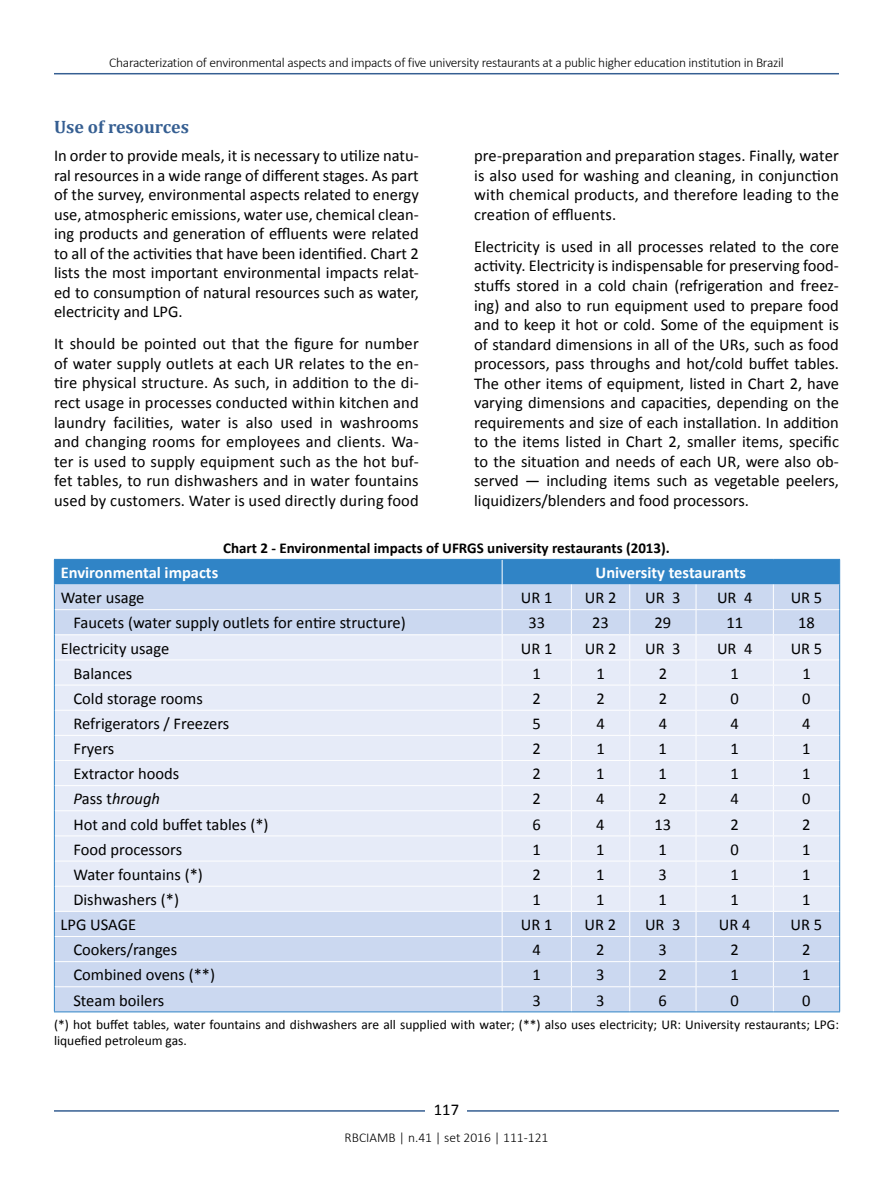
<style>
.page{position:relative;width:893px;height:1191px;background:#fff}
.page>*{position:absolute;margin:0;border:0;box-sizing:border-box;transform-origin:0 0}
.t1{font:700 18px "Cambria";color:#365f92}
.t2{font:16.5px/19.5px "Calibri";color:#000;text-align:justify}
.t3{font:700 16.5px "Calibri";color:#fff}
.t4{font:italic 16.5px "Calibri";color:#000}
.t5{font:700 15px "Calibri";color:#000}
.t6{font:13.5px/16.2px "Calibri";color:#000}
.t7{font:300 13.5px "Calibri";letter-spacing:-.02em;color:#000}
.t8{font:300 13.5px "Calibri";color:#000}
.s1{font-style:normal}
</style>
<div class="page">
<hr style="left:54px;top:73px;width:785px;height:1px;background:#365f92">
<hr style="left:54px;top:1110px;width:785px;height:1px;background:#365f92">
<div style="left:426px;top:1096px;width:41px;height:26px;background:#fff"></div>
<svg style="left:54px;top:559px;width:786px;height:452px;background:#d3dff2"></svg>
<hr style="left:54px;top:1011px;width:448px;height:1px;background:#3084c6">
<hr style="left:502px;top:1011px;width:69px;height:1px;background:#3084c6">
<hr style="left:571px;top:1011px;width:59px;height:1px;background:#3084c6">
<hr style="left:630px;top:1011px;width:66px;height:1px;background:#3084c6">
<hr style="left:696px;top:1011px;width:77px;height:1px;background:#3084c6">
<hr style="left:773px;top:1011px;width:67px;height:1px;background:#3084c6">
<p class="t7" style="left:109px;top:54px;width:676px">Characterization of environmental aspects and impacts of five university restaurants at a public higher education institution in Brazil</p>
<p class="t1" style="left:54px;top:114px;width:137px">Use of resources</p>
<p class="t2" style="left:54px;top:146px;width:366px">In order to provide meals, it is necessary to utilize natu&shy;ral resources in a wide range of different stages. As part of the survey, environmental aspects related to energy use, atmospheric emissions, water use, chemical clean&shy;ing products and generation of effluents were related to all of the activities that have been identified. Chart 2 lists the most important environmental impacts relat&shy;ed to consumption of natural resources such as water, electricity and LPG.</p>
<p class="t2" style="left:54px;top:334px;width:366px">It should be pointed out that the figure for number of water supply outlets at each UR relates to the en&shy;tire physical structure. As such, in addition to the di&shy;rect usage in processes conducted within kitchen and laundry facilities, water is also used in washrooms and changing rooms for employees and clients. Wa&shy;ter is used to supply equipment such as the hot buf&shy;fet tables, to run dishwashers and in water fountains used by customers. Water is used directly during food</p>
<p class="t2" style="left:474px;top:146px;width:366px">pre-preparation and preparation stages. Finally, water is also used for washing and cleaning, in conjunction with chemical products, and therefore leading to the creation of effluents.</p>
<p class="t2" style="left:474px;top:237px;width:366px">Electricity is used in all processes related to the core activity. Electricity is indispensable for preserving food&shy;stuffs stored in a cold chain (refrigeration and freez&shy;ing) and also to run equipment used to prepare food and to keep it hot or cold. Some of the equipment is of standard dimensions in all of the URs, such as food processors, pass throughs and hot/cold buffet tables.<br>The other items of equipment, listed in Chart 2, have varying dimensions and capacities, depending on the requirements and size of each installation. In addition to the items listed in Chart 2, smaller items, specific to the situation and needs of each UR, were also ob&shy;served — including items such as vegetable peelers, liquidizers/blenders and food processors.</p>
<p class="t5" style="left:223px;top:538px;width:448px">Chart 2 - Environmental impacts of UFRGS university restaurants (2013).</p>
<p class="t3" style="left:61px;top:562px;width:159px">Environmental impacts</p>
<p class="t3" style="left:596px;top:562px;width:152px">University testaurants</p>
<p class="t2" style="left:61px;top:588px;width:85px">Water usage</p>
<p class="t2" style="left:521px;top:588px;width:33px">UR 1</p>
<p class="t2" style="left:585px;top:588px;width:33px">UR 2</p>
<p class="t2" style="left:645px;top:588px;width:37px">UR 3</p>
<p class="t2" style="left:717px;top:588px;width:37px">UR 4</p>
<p class="t2" style="left:791px;top:588px;width:33px">UR 5</p>
<p class="t2" style="left:74px;top:613px;width:334px">Faucets (water supply outlets for entire structure)</p>
<p class="t2" style="left:528px;top:613px;width:18px">33</p>
<p class="t2" style="left:592px;top:613px;width:18px">23</p>
<p class="t2" style="left:654px;top:613px;width:18px">29</p>
<p class="t2" style="left:726px;top:613px;width:18px">11</p>
<p class="t2" style="left:798px;top:613px;width:18px">18</p>
<p class="t2" style="left:61px;top:638px;width:110px">Electricity usage</p>
<p class="t2" style="left:521px;top:638px;width:33px">UR 1</p>
<p class="t2" style="left:585px;top:638px;width:33px">UR 2</p>
<p class="t2" style="left:645px;top:638px;width:37px">UR 3</p>
<p class="t2" style="left:717px;top:638px;width:37px">UR 4</p>
<p class="t2" style="left:791px;top:638px;width:33px">UR 5</p>
<p class="t2" style="left:74px;top:663px;width:60px">Balances</p>
<p class="t2" style="left:533px;top:663px;width:10px">1</p>
<p class="t2" style="left:596px;top:663px;width:10px">1</p>
<p class="t2" style="left:659px;top:663px;width:10px">2</p>
<p class="t2" style="left:730px;top:663px;width:10px">1</p>
<p class="t2" style="left:802px;top:663px;width:10px">1</p>
<p class="t2" style="left:73px;top:688px;width:131px">Cold storage rooms</p>
<p class="t2" style="left:533px;top:688px;width:10px">2</p>
<p class="t2" style="left:596px;top:688px;width:10px">2</p>
<p class="t2" style="left:659px;top:688px;width:10px">2</p>
<p class="t2" style="left:730px;top:688px;width:10px">0</p>
<p class="t2" style="left:802px;top:688px;width:10px">0</p>
<p class="t2" style="left:73px;top:714px;width:157px">Refrigerators / Freezers</p>
<p class="t2" style="left:533px;top:714px;width:10px">5</p>
<p class="t2" style="left:596px;top:714px;width:10px">4</p>
<p class="t2" style="left:659px;top:714px;width:10px">4</p>
<p class="t2" style="left:730px;top:714px;width:10px">4</p>
<p class="t2" style="left:802px;top:714px;width:10px">4</p>
<p class="t2" style="left:73px;top:739px;width:42px">Fryers</p>
<p class="t2" style="left:532px;top:739px;width:10px">2</p>
<p class="t2" style="left:596px;top:739px;width:10px">1</p>
<p class="t2" style="left:659px;top:739px;width:10px">1</p>
<p class="t2" style="left:730px;top:739px;width:10px">1</p>
<p class="t2" style="left:802px;top:739px;width:10px">1</p>
<p class="t2" style="left:73px;top:764px;width:107px">Extractor hoods</p>
<p class="t2" style="left:532px;top:764px;width:10px">2</p>
<p class="t2" style="left:596px;top:764px;width:10px">1</p>
<p class="t2" style="left:659px;top:764px;width:10px">1</p>
<p class="t2" style="left:730px;top:764px;width:10px">1</p>
<p class="t2" style="left:802px;top:764px;width:10px">1</p>
<p class="t4" style="left:73px;top:787px;width:88px">P<span class="s1">ass t</span>hrough</p>
<p class="t2" style="left:532px;top:789px;width:10px">2</p>
<p class="t2" style="left:596px;top:789px;width:10px">4</p>
<p class="t2" style="left:659px;top:789px;width:10px">2</p>
<p class="t2" style="left:730px;top:789px;width:10px">4</p>
<p class="t2" style="left:802px;top:789px;width:10px">0</p>
<p class="t2" style="left:73px;top:814px;width:197px">Hot and cold buffet tables (*)</p>
<p class="t2" style="left:532px;top:814px;width:10px">6</p>
<p class="t2" style="left:596px;top:814px;width:10px">4</p>
<p class="t2" style="left:654px;top:814px;width:18px">13</p>
<p class="t2" style="left:730px;top:814px;width:10px">2</p>
<p class="t2" style="left:802px;top:814px;width:10px">2</p>
<p class="t2" style="left:73px;top:839px;width:110px">Food processors</p>
<p class="t2" style="left:532px;top:839px;width:10px">1</p>
<p class="t2" style="left:596px;top:839px;width:10px">1</p>
<p class="t2" style="left:659px;top:839px;width:10px">1</p>
<p class="t2" style="left:730px;top:839px;width:10px">0</p>
<p class="t2" style="left:802px;top:839px;width:10px">1</p>
<p class="t2" style="left:73px;top:864px;width:131px">Water fountains (*)</p>
<p class="t2" style="left:532px;top:864px;width:10px">2</p>
<p class="t2" style="left:596px;top:864px;width:10px">1</p>
<p class="t2" style="left:659px;top:864px;width:10px">3</p>
<p class="t2" style="left:730px;top:864px;width:10px">1</p>
<p class="t2" style="left:802px;top:864px;width:10px">1</p>
<p class="t2" style="left:73px;top:889px;width:107px">Dishwashers (*)</p>
<p class="t2" style="left:532px;top:889px;width:10px">1</p>
<p class="t2" style="left:596px;top:889px;width:10px">1</p>
<p class="t2" style="left:659px;top:889px;width:10px">1</p>
<p class="t2" style="left:730px;top:889px;width:10px">1</p>
<p class="t2" style="left:802px;top:889px;width:10px">1</p>
<p class="t2" style="left:61px;top:915px;width:77px">LPG USAGE</p>
<p class="t2" style="left:521px;top:915px;width:33px">UR 1</p>
<p class="t2" style="left:585px;top:915px;width:33px">UR 2</p>
<p class="t2" style="left:645px;top:915px;width:37px">UR 3</p>
<p class="t2" style="left:719px;top:915px;width:33px">UR 4</p>
<p class="t2" style="left:790px;top:915px;width:33px">UR 5</p>
<p class="t2" style="left:73px;top:940px;width:105px">Cookers/ranges</p>
<p class="t2" style="left:532px;top:940px;width:10px">4</p>
<p class="t2" style="left:596px;top:940px;width:10px">2</p>
<p class="t2" style="left:658px;top:940px;width:10px">3</p>
<p class="t2" style="left:730px;top:940px;width:10px">2</p>
<p class="t2" style="left:802px;top:940px;width:10px">2</p>
<p class="t2" style="left:73px;top:965px;width:143px">Combined ovens (**)</p>
<p class="t2" style="left:532px;top:965px;width:10px">1</p>
<p class="t2" style="left:596px;top:965px;width:10px">3</p>
<p class="t2" style="left:658px;top:965px;width:10px">2</p>
<p class="t2" style="left:730px;top:965px;width:10px">1</p>
<p class="t2" style="left:802px;top:965px;width:10px">1</p>
<p class="t2" style="left:73px;top:990px;width:93px">Steam boilers</p>
<p class="t2" style="left:532px;top:990px;width:10px">3</p>
<p class="t2" style="left:596px;top:990px;width:10px">3</p>
<p class="t2" style="left:658px;top:990px;width:10px">6</p>
<p class="t2" style="left:730px;top:990px;width:10px">0</p>
<p class="t2" style="left:802px;top:990px;width:10px">0</p>
<p class="t6" style="left:54px;top:1016px;width:786px">(*) hot buffet tables, water fountains and dishwashers are all supplied with water; (**) also uses electricity; UR: University restaurants; LPG: liquefied petroleum gas.</p>
<p class="t2" style="left:434px;top:1100px;width:27px">117</p>
<p class="t8" style="left:345px;top:1129px;width:205px">RBCIAMB | n.41 | set 2016 | 111-121</p>
</div>
